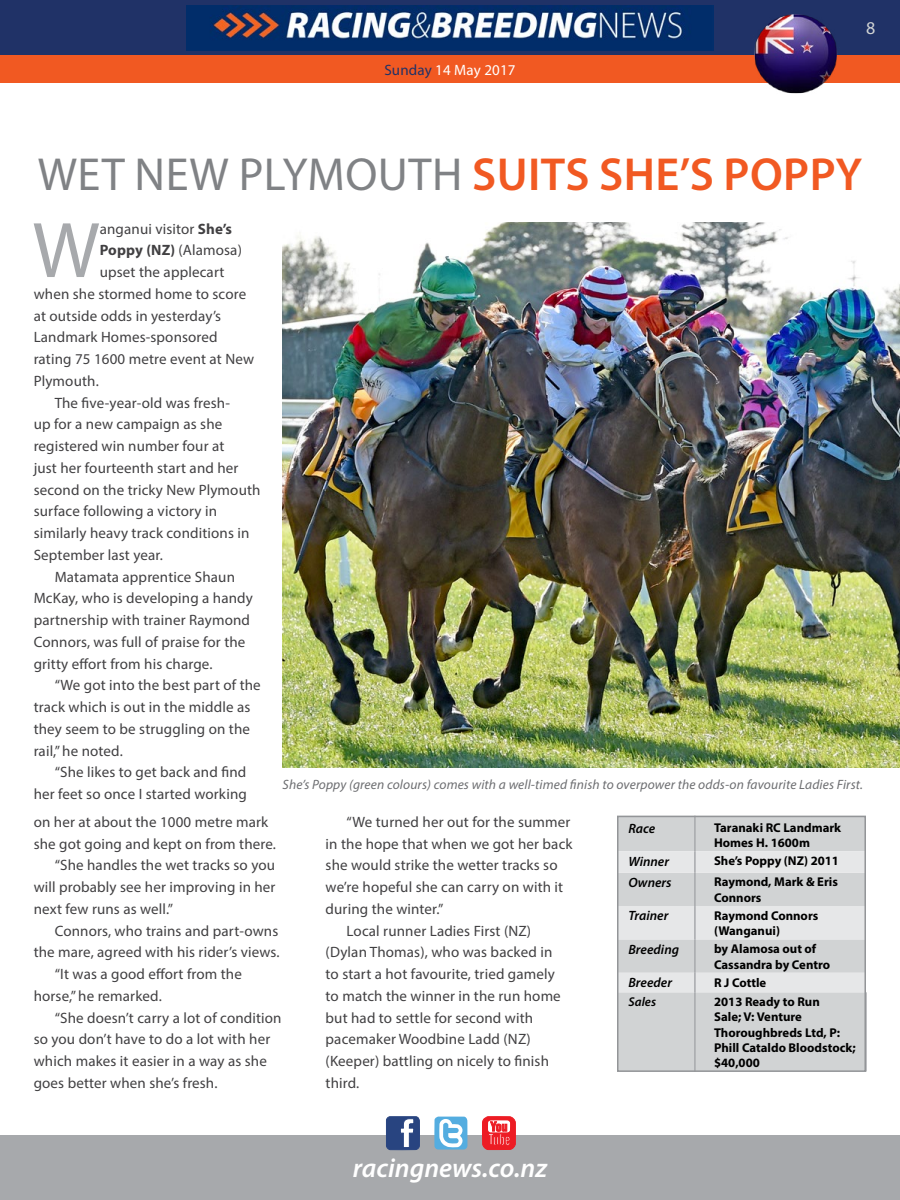
<style>
.page{position:relative;width:900px;height:1200px;background:#fff}
.page>*{position:absolute;margin:0;border:0;box-sizing:border-box;transform-origin:0 0}
.t1{font:79.5px "Myriad Pro";color:#a7a9ac}
.t2{font:600 46.5px "Myriad Pro";letter-spacing:.01em;color:#f15922}
.t3{font:italic 600 27px "Myriad Pro";color:#fff}
.t4{font:18px "Myriad Pro";color:#d1d4d4}
.t5{font:15px "Myriad Pro";letter-spacing:.01em;color:#414042}
.t6{font:700 15px "Myriad Pro";letter-spacing:.01em;color:#414042}
.t7{font:15px "Myriad Pro";letter-spacing:.01em;color:#fff}
.t8{font:italic 13.5px "Myriad Pro";letter-spacing:.01em;color:#6d6e71}
.t9{font:italic 600 13.5px "Myriad Pro";color:#000}
.t10{font:700 12.75px/15.3px "Myriad Pro";color:#000}
.t11{font:italic 600 12.75px "Myriad Pro";color:#000}
.s1{color:#203267}
.s2{font-weight:400;color:#808285}
.s3{font-weight:700}
.s4{font-weight:400}
</style>
<div class="page">
<div style="left:0;top:1136px;width:900px;height:64px;background:#a7a9ac"></div>
<svg style="left:386px;top:1117px;width:34px;height:33px"></svg>
<svg style="left:434px;top:1117px;width:33px;height:33px"></svg>
<svg style="left:482px;top:1116px;width:34px;height:34px"></svg>
<div style="left:0;top:0;width:900px;height:64px;background:#203267"></div>
<img style="left:187px;top:5px;width:526px;height:46px">
<div style="left:0;top:56px;width:900px;height:27px;background:#f15922"></div>
<img style="left:283px;top:222px;width:617px;height:546px">
<img style="left:752px;top:14px;width:88px;height:80px">
<div style="left:620px;top:819px;width:243px;height:250px;background:#d1d3d4"></div>
<hr style="left:694px;top:816px;width:2px;height:35px;background:#a7a9ac">
<svg style="left:620px;top:851px;width:243px;height:141px;background:#dbddde"></svg>
<hr style="left:694px;top:992px;width:2px;height:80px;background:#a7a9ac">
<hr style="left:865px;top:992px;width:2px;height:80px;background:#a7a9ac">
<div style="left:617px;top:816px;width:249px;height:256px;border:2px solid #939598"></div>
<p class="t7" style="left:384px;top:61px;width:133px"><span class="s1">Sunday</span> 14 May 2017</p>
<p class="t4" style="left:866px;top:17px;width:11px">8</p>
<h2 class="t2" style="left:38px;top:145px;width:826px"><span class="s2">WET NEW PLYMOUTH</span> SUITS SHE’S POPPY</h2>
<h1 class="t1" style="left:32px;top:201px;width:67px">W</h1>
<p class="t5" style="left:100px;top:219px;width:134px">anganui visitor <span class="s3">She’s</span></p>
<p class="t6" style="left:100px;top:240px;width:144px">Poppy (NZ) <span class="s4">(Alamosa)</span></p>
<p class="t5" style="left:100px;top:263px;width:126px">upset the applecart</p>
<p class="t5" style="left:34px;top:285px;width:214px">when she stormed home to score</p>
<p class="t5" style="left:34px;top:306px;width:189px">at outside odds in yesterday’s</p>
<p class="t5" style="left:34px;top:328px;width:185px">Landmark Homes-sponsored</p>
<p class="t5" style="left:34px;top:350px;width:222px">rating 75 1600 metre event at New</p>
<p class="t5" style="left:34px;top:372px;width:67px">Plymouth.</p>
<p class="t5" style="left:55px;top:393px;width:177px">The five-year-old was fresh-</p>
<p class="t5" style="left:34px;top:415px;width:190px">up for a new campaign as she</p>
<p class="t5" style="left:34px;top:437px;width:192px">registered win number four at</p>
<p class="t5" style="left:34px;top:459px;width:206px">just her fourteenth start and her</p>
<p class="t5" style="left:34px;top:480px;width:228px">second on the tricky New Plymouth</p>
<p class="t5" style="left:34px;top:502px;width:185px">surface following a victory in</p>
<p class="t5" style="left:34px;top:524px;width:217px">similarly heavy track conditions in</p>
<p class="t5" style="left:34px;top:546px;width:131px">September last year.</p>
<p class="t5" style="left:55px;top:567px;width:182px">Matamata apprentice Shaun</p>
<p class="t5" style="left:34px;top:589px;width:221px">McKay, who is developing a handy</p>
<p class="t5" style="left:34px;top:611px;width:218px">partnership with trainer Raymond</p>
<p class="t5" style="left:34px;top:633px;width:213px">Connors, was full of praise for the</p>
<p class="t5" style="left:34px;top:654px;width:180px">gritty effort from his charge.</p>
<p class="t5" style="left:55px;top:676px;width:208px">“We got into the best part of the</p>
<p class="t5" style="left:34px;top:698px;width:218px">track which is out in the middle as</p>
<p class="t5" style="left:34px;top:720px;width:218px">they seem to be struggling on the</p>
<p class="t5" style="left:34px;top:741px;width:91px">rail,” he noted.</p>
<p class="t5" style="left:55px;top:763px;width:193px">“She likes to get back and find</p>
<p class="t5" style="left:34px;top:785px;width:215px">her feet so once I started working</p>
<p class="t8" style="left:283px;top:776px;width:582px">She’s Poppy (green colours) comes with a well-timed finish to overpower the odds-on favourite Ladies First.</p>
<p class="t5" style="left:34px;top:813px;width:236px">on her at about the 1000 metre mark</p>
<p class="t5" style="left:34px;top:834px;width:244px">she got going and kept on from there.</p>
<p class="t5" style="left:55px;top:856px;width:222px">“She handles the wet tracks so you</p>
<p class="t5" style="left:34px;top:878px;width:243px">will probably see her improving in her</p>
<p class="t5" style="left:34px;top:900px;width:141px">next few runs as well.”</p>
<p class="t5" style="left:55px;top:921px;width:225px">Connors, who trains and part-owns</p>
<p class="t5" style="left:34px;top:943px;width:247px">the mare, agreed with his rider’s views.</p>
<p class="t5" style="left:55px;top:965px;width:189px">“It was a good effort from the</p>
<p class="t5" style="left:34px;top:987px;width:130px">horse,” he remarked.</p>
<p class="t5" style="left:55px;top:1008px;width:228px">“She doesn’t carry a lot of condition</p>
<p class="t5" style="left:34px;top:1030px;width:238px">so you don’t have to do a lot with her</p>
<p class="t5" style="left:34px;top:1052px;width:235px">which makes it easier in a way as she</p>
<p class="t5" style="left:34px;top:1074px;width:185px">goes better when she’s fresh.</p>
<p class="t5" style="left:347px;top:813px;width:225px">“We turned her out for the summer</p>
<p class="t5" style="left:326px;top:834px;width:248px">in the hope that when we got her back</p>
<p class="t5" style="left:326px;top:856px;width:233px">she would strike the wetter tracks so</p>
<p class="t5" style="left:326px;top:878px;width:239px">we’re hopeful she can carry on with it</p>
<p class="t5" style="left:326px;top:900px;width:119px">during the winter.”</p>
<p class="t5" style="left:347px;top:921px;width:186px">Local runner Ladies First (NZ)</p>
<p class="t5" style="left:326px;top:943px;width:228px">(Dylan Thomas), who was backed in</p>
<p class="t5" style="left:326px;top:965px;width:231px">to start a hot favourite, tried gamely</p>
<p class="t5" style="left:326px;top:987px;width:237px">to match the winner in the run home</p>
<p class="t5" style="left:326px;top:1008px;width:209px">but had to settle for second with</p>
<p class="t5" style="left:326px;top:1030px;width:207px">pacemaker Woodbine Ladd (NZ)</p>
<p class="t5" style="left:326px;top:1052px;width:225px">(Keeper) battling on nicely to finish</p>
<p class="t5" style="left:326px;top:1074px;width:35px">third.</p>
<h3 class="t3" style="left:353px;top:1150px;width:196px">racingnews.co.nz</h3>
<p class="t9" style="left:629px;top:819px;width:28px">Race</p>
<p class="t10" style="left:714px;top:820px;width:129px">Taranaki RC Landmark<br>Homes H. 1600m</p>
<p class="t9" style="left:629px;top:853px;width:42px">Winner</p>
<p class="t10" style="left:714px;top:853px;width:126px">She’s Poppy (NZ) 2011</p>
<p class="t9" style="left:629px;top:874px;width:45px">Owners</p>
<p class="t10" style="left:714px;top:874px;width:125px">Raymond, Mark &amp; Eris<br>Connors</p>
<p class="t9" style="left:629px;top:907px;width:41px">Trainer</p>
<p class="t10" style="left:714px;top:907px;width:106px">Raymond Connors (Wanganui)</p>
<p class="t9" style="left:629px;top:941px;width:52px">Breeding</p>
<p class="t10" style="left:714px;top:941px;width:118px">by Alamosa out of<br>Cassandra by Centro</p>
<p class="t9" style="left:629px;top:974px;width:45px">Breeder</p>
<p class="t10" style="left:714px;top:974px;width:54px">R J Cottle</p>
<p class="t11" style="left:629px;top:994px;width:29px">Sales</p>
<p class="t10" style="left:714px;top:994px;width:143px">2013 Ready to Run<br>Sale; V: Venture<br>Thoroughbreds Ltd, P:<br>Phill Cataldo Bloodstock; $40,000</p>
</div>
